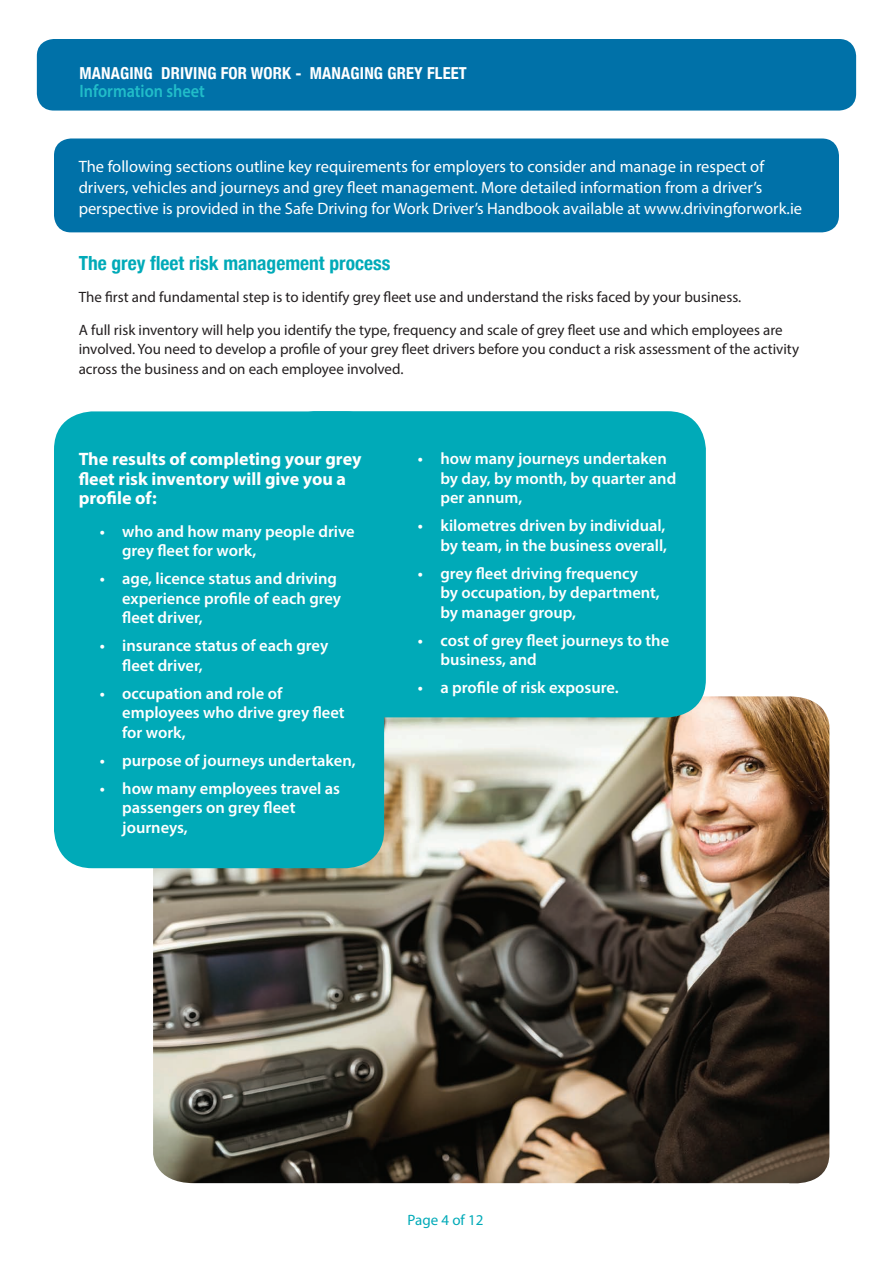
<style>
.page{position:relative;width:893px;height:1263px;background:#fff}
.page>*{position:absolute;margin:0;border:0;box-sizing:border-box;transform-origin:0 0}
.t1{font:700 condensed 19.5px "Helvetica Neue";color:#00aab8}
.t2{font:700 18px/19.5px "Myriad Pro";color:#fff}
.t3{font:600 18px "Myriad Pro";color:#21bdc9;scale:.9 1}
.t4{font:600 16.5px/19.5px "Myriad Pro";color:#fff}
.t5{font:16.5px/21px "Myriad Pro";color:#fff}
.t6{font:700 condensed 16.5px "Helvetica Neue";letter-spacing:.01em;color:#fff}
.t7{font:15px/32.2px "Myriad Pro";color:#231f20}
.t8{font:15px "Myriad Pro";color:#00aab8}
</style>
<div class="page">
<img style="left:153px;top:696px;width:676px;height:487px">
<div style="left:54px;top:138px;width:785px;height:94px;background:#0071a8;border-radius:17px"></div>
<div style="left:54px;top:411px;width:330px;height:457px;background:#00aab8;border-radius:38px"></div>
<div style="left:276px;top:411px;width:430px;height:306px;background:#00aab8;border-radius:38px"></div>
<div style="left:37px;top:39px;width:819px;height:72px;background:#0071a8;border-radius:17px"></div>
<p class="t6" style="left:80px;top:59px;width:389px">MANAGING DRIVING FOR WORK - MANAGING GREY FLEET</p>
<p class="t3" style="left:80px;top:79px;width:141px">Information sheet</p>
<p class="t5" style="left:79px;top:155px;width:725px">The following sections outline key requirements for employers to consider and manage in respect of drivers, vehicles and journeys and grey fleet management. More detailed information from a driver’s perspective is provided in the Safe Driving for Work Driver’s Handbook available at www.drivingforwork.ie</p>
<p class="t1" style="left:79px;top:247px;width:313px">The grey fleet risk management process</p>
<p class="t7" style="left:79px;top:281px;width:706px">The first and fundamental step is to identify grey fleet use and understand the risks faced by your business.<br>A full risk inventory will help you identify the type, frequency and scale of grey fleet use and which employees are</p>
<p class="t7" style="left:79px;top:339px;width:722px;line-height:19.5px">involved. You need to develop a profile of your grey fleet drivers before you conduct a risk assessment of the activity across the business and on each employee involved.</p>
<p class="t2" style="left:79px;top:449px;width:284px">The results of completing your grey fleet risk inventory will give you a profile of:</p>
<p class="t4" style="left:122px;top:521px;width:234px;text-indent:-23px">• who and how many people drive grey fleet for work,</p>
<p class="t4" style="left:122px;top:568px;width:220px;text-indent:-23px">• age, licence status and driving experience profile of each grey fleet driver,</p>
<p class="t4" style="left:122px;top:635px;width:208px;text-indent:-23px">• insurance status of each grey fleet driver,</p>
<p class="t4" style="left:122px;top:683px;width:224px;text-indent:-23px">• occupation and role of employees who drive grey fleet for work,</p>
<p class="t4" style="left:100px;top:750px;width:257px">• purpose of journeys undertaken,</p>
<p class="t4" style="left:122px;top:778px;width:219px;text-indent:-23px">• how many employees travel as passengers on grey fleet journeys,</p>
<p class="t4" style="left:440px;top:448px;width:237px;text-indent:-23px">• how many journeys undertaken by day, by month, by quarter and per annum,</p>
<p class="t4" style="left:418px;top:515px;width:251px;text-align:right">• kilometres driven by individual, by team, in the business overall,</p>
<p class="t4" style="left:440px;top:563px;width:221px;text-indent:-23px">• grey fleet driving frequency by occupation, by department, by manager group,</p>
<p class="t4" style="left:440px;top:630px;width:230px;text-indent:-23px">• cost of grey fleet journeys to the business, and</p>
<p class="t4" style="left:418px;top:677px;width:202px">• a profile of risk exposure.</p>
<p class="t8" style="left:408px;top:1211px;width:77px">Page 4 of 12</p>
</div>
